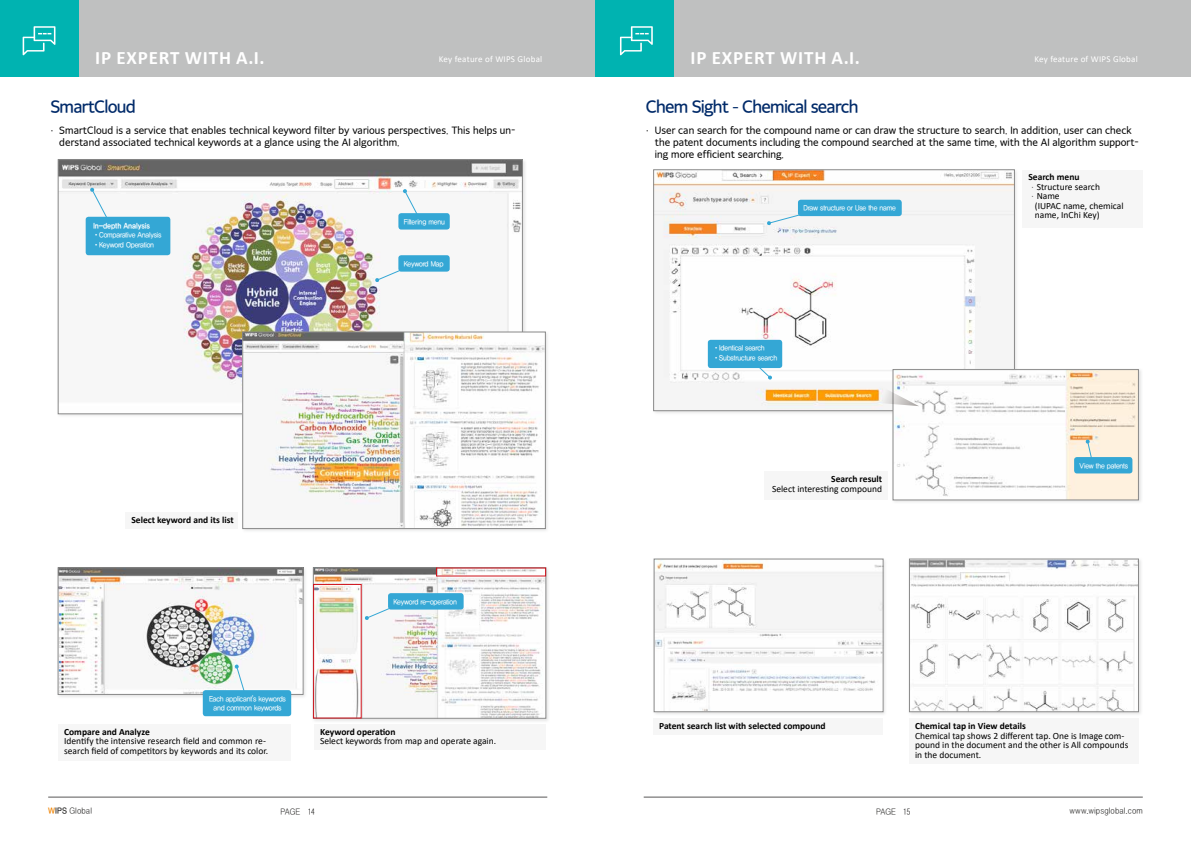
<style>
.page{position:relative;width:1191px;height:842px;background:#fff}
.page>*{position:absolute;margin:0;border:0;box-sizing:border-box;transform-origin:0 0}
.t1{font:700 19px "Calibri";letter-spacing:.045em;color:#fff}
.t2{font:17px "SD Gt Neoc Uni d Md";letter-spacing:-.05em;color:#002a69}
.t3{font:10px/12px "SD Gt Neoc Uni c Rg";color:#000}
.t4{font:9.5px/9.5px "Calibri";color:#000}
.t5{font:700 9.5px "Calibri";color:#000}
.t6{font:9px "Calibri";letter-spacing:.025em;color:#fff}
.t7{font:8px "YDVYGO520";letter-spacing:.01em;color:#1f1e1d}
.t8{font:7.5px/9.5px "YDVYGO13";letter-spacing:-.025em;color:#fff;text-align:center;scale:.9 1}
.t9{font:7.5px "YDVYGO15";letter-spacing:-.025em;color:#fff;scale:.9 1}
.s1{font-family:"YDVYGO11"}
.s2{font-weight:700}
.s3{font-family:"YDVYGO11";font-size:9px}
.s4{font-family:"YDVYGO540";color:#f08300}
.s5{font-family:"YDVYGO540"}
</style>
<div class="page">
<hr style="left:643px;top:797px;width:499px;height:1px;background:#595757">
<hr style="left:48px;top:797px;width:499px;height:1px;background:#595757">
<div style="left:595px;top:0;width:596px;height:77px;background:#bfc0c0"></div>
<div style="left:652px;top:168px;width:366px;height:247px;background:#9fa0a0;opacity:.3"></div>
<img style="left:655px;top:172px;width:357px;height:237px">
<div style="left:653px;top:170px;width:361px;height:241px;border:1px solid #898989"></div>
<div style="left:891px;top:368px;width:251px;height:137px;background:#9fa0a0;opacity:.3"></div>
<img style="left:895px;top:371px;width:241px;height:127px">
<div style="left:893px;top:369px;width:245px;height:131px;border:1px solid #898989"></div>
<div style="left:652px;top:557px;width:235px;height:159px;background:#9fa0a0;opacity:.3"></div>
<img style="left:656px;top:561px;width:225px;height:149px">
<div style="left:654px;top:559px;width:229px;height:153px;border:1px solid #898989"></div>
<div style="left:907px;top:557px;width:236px;height:159px;background:#9fa0a0;opacity:.3"></div>
<img style="left:911px;top:561px;width:225px;height:149px">
<div style="left:909px;top:559px;width:229px;height:153px;border:1px solid #898989"></div>
<div style="left:708px;top:340px;width:74px;height:28px;background:#34a7d5;border-radius:3px"></div>
<div style="left:798px;top:200px;width:103px;height:16px;background:#34a7d5;border-radius:3px"></div>
<svg style="left:753px;top:368px;width:19px;height:12px"></svg>
<svg style="left:766px;top:212px;width:39px;height:13px"></svg>
<div style="left:653px;top:718px;width:230px;height:16px;background:#f6f6f6"></div>
<div style="left:909px;top:718px;width:229px;height:46px;background:#f6f6f6"></div>
<div style="left:1074px;top:457px;width:58px;height:16px;background:#34a7d5;border-radius:3px"></div>
<svg style="left:1085px;top:439px;width:9px;height:19px"></svg>
<div style="left:764px;top:471px;width:124px;height:29px;background:#f6f6f6"></div>
<div style="left:1022px;top:170px;width:120px;height:58px;background:#f6f6f6"></div>
<svg style="left:873px;top:386px;width:46px;height:20px"></svg>
<div style="left:0;top:0;width:604px;height:77px;background:#bfc0c0"></div>
<div style="left:56px;top:158px;width:471px;height:260px;background:#9fa0a0;opacity:.3"></div>
<img style="left:60px;top:162px;width:460px;height:250px">
<div style="left:56px;top:566px;width:252px;height:133px;background:#9fa0a0;opacity:.3"></div>
<img style="left:60px;top:570px;width:241px;height:122px">
<div style="left:58px;top:568px;width:245px;height:126px;border:1px solid #898989"></div>
<div style="left:311px;top:566px;width:239px;height:157px;background:#9fa0a0;opacity:.3"></div>
<img style="left:315px;top:570px;width:229px;height:146px">
<div style="left:313px;top:568px;width:233px;height:150px;border:1px solid #898989"></div>
<div style="left:241px;top:330px;width:309px;height:203px;background:#9fa0a0;opacity:.3"></div>
<img style="left:244px;top:334px;width:299px;height:193px">
<div style="left:242px;top:332px;width:303px;height:197px;border:1px solid #898989"></div>
<div style="left:126px;top:512px;width:112px;height:16px;background:#f6f6f6"></div>
<div style="left:313px;top:584px;width:48px;height:134px;border:1px solid #d0121b"></div>
<svg style="left:234px;top:664px;width:11px;height:26px"></svg>
<div style="left:398px;top:255px;width:52px;height:17px;background:#34a7d5;border-radius:3px"></div>
<svg style="left:375px;top:264px;width:38px;height:18px"></svg>
<div style="left:203px;top:690px;width:88px;height:26px;background:#34a7d5;border-radius:3px"></div>
<div style="left:398px;top:213px;width:52px;height:17px;background:#34a7d5;border-radius:3px"></div>
<svg style="left:403px;top:189px;width:19px;height:25px"></svg>
<svg style="left:90px;top:188px;width:19px;height:29px"></svg>
<div style="left:86px;top:217px;width:84px;height:38px;background:#34a7d5;border-radius:3px"></div>
<div style="left:58px;top:724px;width:233px;height:37px;background:#f6f6f6"></div>
<div style="left:314px;top:724px;width:232px;height:26px;background:#f6f6f6"></div>
<div style="left:388px;top:593px;width:75px;height:16px;background:#34a7d5;border-radius:3px"></div>
<svg style="left:365px;top:602px;width:38px;height:18px"></svg>
<div style="left:0;top:0;width:78px;height:77px;background:#00b3b1"></div>
<svg style="left:23px;top:26px;width:32px;height:29px"></svg>
<div style="left:595px;top:0;width:78px;height:77px;background:#00b3b1"></div>
<svg style="left:620px;top:26px;width:33px;height:29px"></svg>
<h1 class="t1" style="left:95px;top:44px;width:171px">IP Expert with A.I.</h1>
<p class="t6" style="left:439px;top:53px;width:105px">Key feature of WIPS Global</p>
<p class="t6" style="left:1034px;top:53px;width:105px">Key feature of WIPS Global</p>
<h2 class="t2" style="left:50px;top:98px;width:87px">SmartCloud</h2>
<p class="t3" style="left:59px;top:124px;width:458px;text-indent:-9px">· SmartCloud is a service that enables technical keyword filter by various perspectives. This helps un&shy;derstand associated technical keywords at a glance using the AI algorithm.</p>
<h1 class="t1" style="left:690px;top:44px;width:171px">IP Expert with A.I.</h1>
<h2 class="t2" style="left:646px;top:98px;width:214px">Chem Sight – Chemical search</h2>
<p class="t3" style="left:655px;top:124px;width:485px;text-indent:-9px">· User can search for the compound name or can draw the structure to search. In addition, user can check the patent documents including the compound searched at the same time, with the AI algorithm support&shy;ing more efficient searching.</p>
<p class="t9" style="left:93px;top:220px;width:65px">In-depth Analysis</p>
<p class="t8" style="left:93px;top:230px;width:78px"><span class="s1">•</span>Comparative Analysis</p>
<p class="t8" style="left:93px;top:239px;width:69px"><span class="s1">•</span>Keyword Operation</p>
<p class="t8" style="left:404px;top:216px;width:47px">Filtering menu</p>
<p class="t8" style="left:404px;top:258px;width:46px">Keyword Map</p>
<p class="t5" style="left:131px;top:513px;width:104px">Select keyword and its list</p>
<p class="t8" style="left:393px;top:596px;width:72px">Keyword re-operation</p>
<p class="t8" style="left:209px;top:693px;width:87px">Each applicant's keywords and common keywords</p>
<p class="t5" style="left:64px;top:725px;width:87px">Compare and Analyze</p>
<p class="t4" style="left:64px;top:736px;width:206px">Identify the intensive research field and common re&shy;search field of competitors by keywords and its color.</p>
<p class="t5" style="left:320px;top:725px;width:77px">Keyword operation</p>
<p class="t4" style="left:320px;top:736px;width:178px">Select keywords from map and operate again.</p>
<p class="t8" style="left:803px;top:203px;width:104px">Draw structure or Use the name</p>
<p class="t8" style="left:713px;top:343px;width:59px"><span class="s1">•</span>Identical search</p>
<p class="t8" style="left:713px;top:352px;width:73px"><span class="s1">•</span>Substructure search</p>
<p class="t5" style="left:831px;top:472px;width:52px">Search result</p>
<p class="t4" style="left:772px;top:483px;width:112px">Select interesting compound</p>
<p class="t4" style="left:1028px;top:172px;width:73px"><span class="s2">Search menu </span><span class="s3">·</span>Structure search <span class="s3">·</span>Name</p>
<p class="t4" style="left:1034px;top:201px;width:90px">(IUPAC name, chemical name, InChi Key)</p>
<p class="t8" style="left:1079px;top:460px;width:56px">View the patents</p>
<p class="t5" style="left:659px;top:719px;width:168px">Patent search list with selected compound</p>
<p class="t5" style="left:915px;top:719px;width:112px">Chemical tap in View details</p>
<p class="t4" style="left:915px;top:730px;width:215px">Chemical tap shows 2 different tap. One is Image com&shy;pound in the document and the other is All compounds in the document.</p>
<p class="t7" style="left:48px;top:805px;width:45px"><span class="s4">W</span><span class="s5">IPS</span> Global</p>
<p class="t7" style="left:281px;top:806px;width:36px">Page 14</p>
<p class="t7" style="left:876px;top:806px;width:36px">Page 15</p>
<p class="t7" style="left:1069px;top:805px;width:75px">www.wipsglobal.com</p>
</div>
